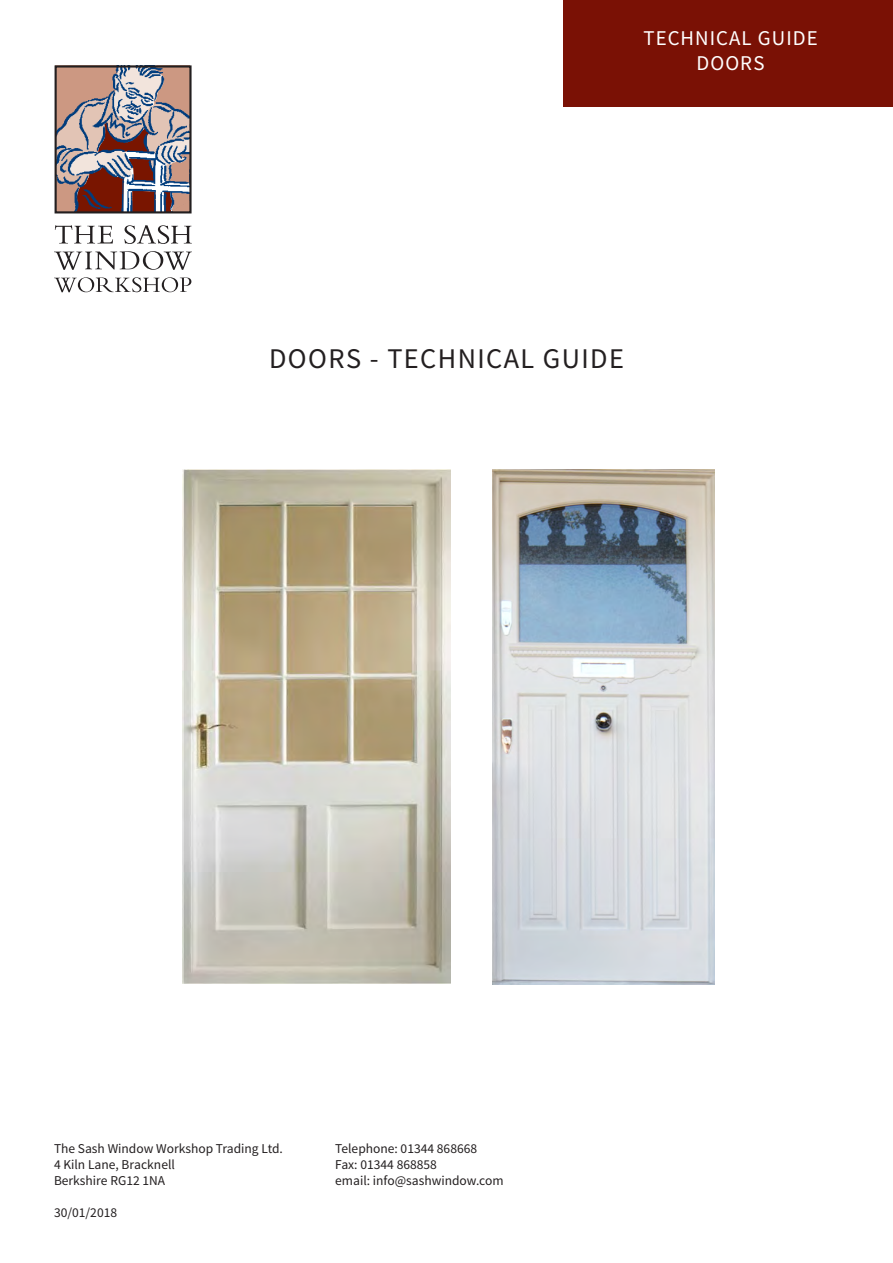
<style>
.page{position:relative;width:893px;height:1263px;background:#fff}
.page>*{position:absolute;margin:0;border:0;box-sizing:border-box;transform-origin:0 0}
.t1{font:28.5px "Source Sans Pro";letter-spacing:.05em;color:#231f20}
.t2{font:21px/25.2px "Source Sans Pro";letter-spacing:.05em;color:#fff;text-align:center}
.t3{font:13.5px/16.2px "Source Sans Pro";color:#231f20}
</style>
<div class="page">
<div style="left:563px;top:0;width:330px;height:106px;background:#7a1105"></div>
<svg style="left:55px;top:225px;width:58px;height:18px"></svg>
<svg style="left:124px;top:225px;width:68px;height:19px"></svg>
<svg style="left:54px;top:251px;width:138px;height:19px"></svg>
<svg style="left:54px;top:277px;width:137px;height:15px"></svg>
<svg style="left:58px;top:68px;width:131px;height:142px;background:#a28a8b"></svg>
<div style="left:55px;top:65px;width:137px;height:148px;border:2px solid #231f20"></div>
<img style="left:182px;top:470px;width:268px;height:514px">
<img style="left:492px;top:469px;width:222px;height:515px">
<p class="t2" style="left:643px;top:26px;width:176px">TECHNICAL GUIDE<br>DOORS</p>
<p class="t1" style="left:269px;top:341px;width:356px">DOORS - TECHNICAL GUIDE</p>
<p class="t3" style="left:54px;top:1140px;width:230px">The Sash Window Workshop Trading Ltd.<br>4 Kiln Lane, Bracknell<br>Berkshire RG12 1NA</p>
<p class="t3" style="left:54px;top:1205px;width:65px">30/01/2018</p>
<p class="t3" style="left:335px;top:1140px;width:143px">Telephone: 01344 868668</p>
<p class="t3" style="left:335px;top:1156px;width:103px">Fax: 01344 868858</p>
<p class="t3" style="left:335px;top:1173px;width:170px">email: info@sashwindow.com</p>
</div>
